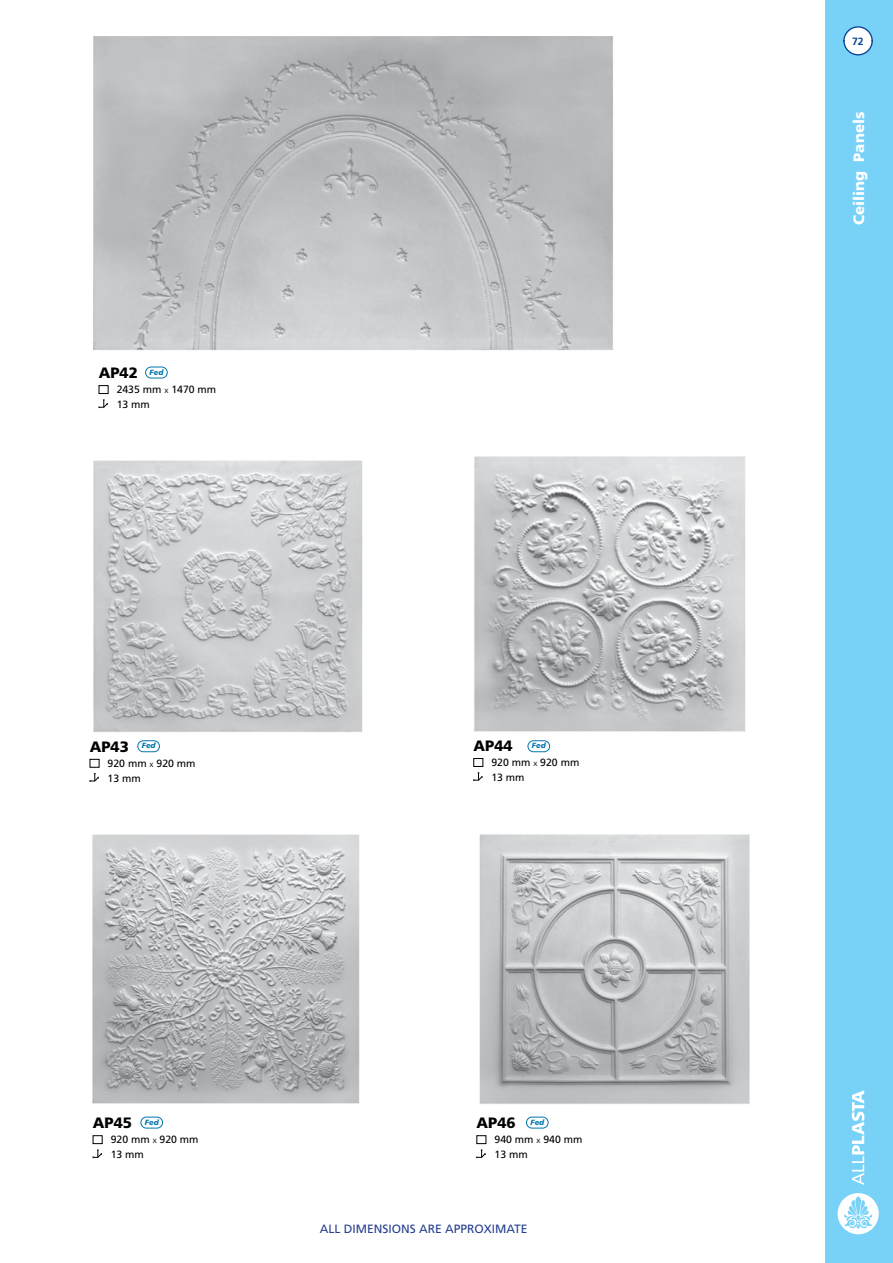
<style>
.page{position:relative;width:893px;height:1263px;background:#fff}
.page>*{position:absolute;margin:0;border:0;box-sizing:border-box;transform-origin:0 0}
.t1{font:900 15px "Frutiger LT Std";color:#000}
.t2{font:900 15px "Frutiger LT Std";color:#fff}
.t3{font:12px "Frutiger LT Std";color:#25408f}
.t4{font:10.5px/15px "Frutiger LT Std";color:#000}
.t5{font:700 10.5px "Frutiger LT Std";color:#0c4595}
.t6{font:italic 900 7.5px "Frutiger LT Std";color:#0077ae}
.s1{font-size:6px}
</style>
<div class="page">
<div style="left:825px;top:0;width:68px;height:1263px;background:#78d2f7"></div>
<svg style="left:852px;top:1090px;width:12px;height:95px"></svg>
<svg style="left:838px;top:1193px;width:41px;height:41px"></svg>
<img style="left:93px;top:37px;width:520px;height:314px">
<svg style="left:99px;top:400px;width:9px;height:8px"></svg>
<div style="left:99px;top:385px;width:9px;height:9px;border:1px solid #000"></div>
<img style="left:93px;top:460px;width:270px;height:272px">
<img style="left:474px;top:456px;width:272px;height:276px">
<svg style="left:90px;top:773px;width:9px;height:9px"></svg>
<svg style="left:473px;top:772px;width:10px;height:9px"></svg>
<div style="left:90px;top:759px;width:9px;height:8px;border:1px solid #000"></div>
<div style="left:474px;top:758px;width:9px;height:9px;border:1px solid #000"></div>
<svg style="left:137px;top:740px;width:23px;height:12px"></svg>
<svg style="left:528px;top:740px;width:22px;height:12px"></svg>
<img style="left:92px;top:834px;width:268px;height:270px">
<svg style="left:93px;top:1150px;width:9px;height:8px"></svg>
<svg style="left:476px;top:1150px;width:10px;height:8px"></svg>
<div style="left:93px;top:1135px;width:9px;height:9px;border:1px solid #000"></div>
<div style="left:477px;top:1135px;width:9px;height:9px;border:1px solid #000"></div>
<img style="left:479px;top:834px;width:271px;height:270px">
<svg style="left:141px;top:1117px;width:22px;height:11px"></svg>
<svg style="left:526px;top:1117px;width:22px;height:11px"></svg>
<svg style="left:843px;top:26px;width:30px;height:30px"></svg>
<svg style="left:145px;top:367px;width:23px;height:11px"></svg>
<p class="t1" style="left:99px;top:364px;width:41px">AP42</p>
<p class="t4" style="left:117px;top:382px;width:101px">2435 mm <span class="s1">X</span> 1470 mm<br>13 mm</p>
<p class="t6" style="left:150px;top:368px;width:15px">Fed</p>
<p class="t1" style="left:474px;top:737px;width:41px">AP44</p>
<p class="t4" style="left:491px;top:755px;width:89px">920 mm <span class="s1">X</span> 920 mm<br>13 mm</p>
<p class="t1" style="left:90px;top:737px;width:41px">AP43</p>
<p class="t4" style="left:108px;top:756px;width:89px">920 mm <span class="s1">X</span> 920 mm<br>13 mm</p>
<p class="t6" style="left:142px;top:741px;width:15px">Fed</p>
<p class="t6" style="left:532px;top:741px;width:15px">Fed</p>
<p class="t1" style="left:477px;top:1114px;width:41px">AP46</p>
<p class="t4" style="left:494px;top:1132px;width:89px">940 mm <span class="s1">X</span> 940 mm<br>13 mm</p>
<p class="t1" style="left:93px;top:1114px;width:41px">AP45</p>
<p class="t4" style="left:111px;top:1132px;width:89px">920 mm <span class="s1">X</span> 920 mm<br>13 mm</p>
<p class="t6" style="left:145px;top:1118px;width:15px">Fed</p>
<p class="t6" style="left:530px;top:1118px;width:15px">Fed</p>
<p class="t3" style="left:320px;top:1221px;width:209px">ALL DIMENSIONS ARE APPROXIMATE</p>
<p class="t5" style="left:852px;top:35px;width:13px">72</p>
<p class="t2" style="left:850px;top:225px;width:115px;rotate:-90deg">Ceiling Panels</p>
</div>
